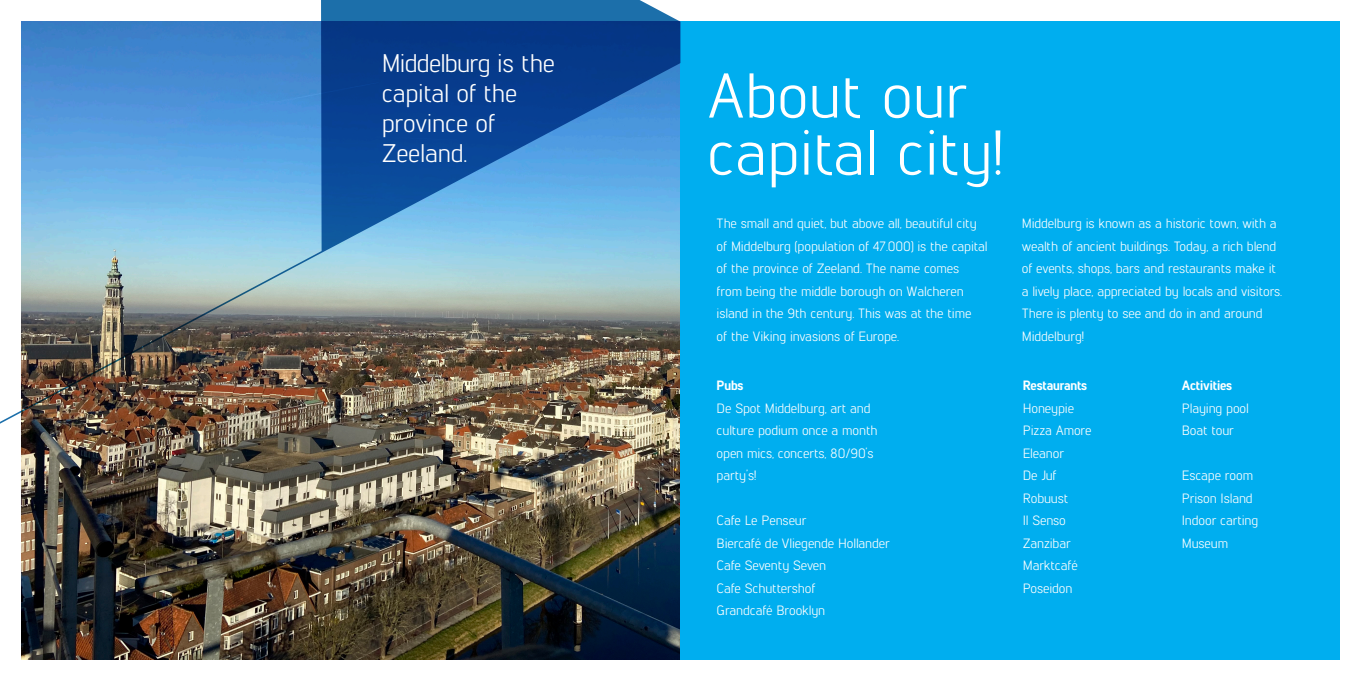
<style>
.page{position:relative;width:1361px;height:681px;background:#fff}
.page>*{position:absolute;margin:0;border:0;box-sizing:border-box;transform-origin:0 0}
.t1{font:63px "Lintel";color:#fff}
.t2{font:25.5px "Lintel";letter-spacing:-.01em;color:#fff}
.t3{font:25.5px "Lintel";letter-spacing:-.03em;color:#fff}
.t4{font:13.5px/22.5px "Lintel";letter-spacing:-.01em;color:#fff}
.t5{font:800 13.5px "Lintel";letter-spacing:-.01em;color:#fff}
</style>
<div class="page">
<img style="left:21px;top:468px;width:659px;height:191px">
<div style="left:680px;top:21px;width:659px;height:638px;background:#00aeef"></div>
<img style="left:0;top:0;width:680px;height:468px">
<p class="t3" style="left:382px;top:46px;width:175px">Middelburg is the</p>
<p class="t2" style="left:382px;top:76px;width:137px">capital of the</p>
<p class="t2" style="left:382px;top:106px;width:115px">province of</p>
<p class="t2" style="left:382px;top:136px;width:87px">Zeeland.</p>
<p class="t1" style="left:707px;top:52px;width:262px">About our</p>
<p class="t1" style="left:707px;top:109px;width:297px">capital city!</p>
<p class="t4" style="left:716px;top:211px;width:272px">The small and quiet, but above all, beautiful city of Middelburg (population of 47.000) is the capital of the province of Zeeland. The name comes from being the middle borough on Walcheren island in the 9th century. This was at the time</p>
<p class="t4" style="left:716px;top:324px;width:184px">of the Viking invasions of Europe.</p>
<p class="t4" style="left:1022px;top:211px;width:262px">Middelburg is known as a historic town, with a wealth of ancient buildings. Today, a rich blend of events, shops, bars and restaurants make it a lively place, appreciated by locals and visitors.<br>There is plenty to see and do in and around Middelburg!</p>
<p class="t5" style="left:716px;top:375px;width:28px">Pubs</p>
<p class="t5" style="left:1022px;top:375px;width:66px">Restaurants</p>
<p class="t5" style="left:1181px;top:375px;width:52px">Activities</p>
<p class="t4" style="left:716px;top:395px;width:155px">De Spot Middelburg, art and</p>
<p class="t4" style="left:1022px;top:395px;width:53px">Honeypie</p>
<p class="t4" style="left:1181px;top:395px;width:69px">Playing pool</p>
<p class="t4" style="left:716px;top:418px;width:162px">culture podium once a month</p>
<p class="t4" style="left:1022px;top:418px;width:70px">Pizza Amore</p>
<p class="t4" style="left:1181px;top:418px;width:54px">Boat tour</p>
<p class="t4" style="left:716px;top:440px;width:159px">open mics, concerts, 80/90’s</p>
<p class="t4" style="left:1022px;top:440px;width:43px">Eleanor</p>
<p class="t4" style="left:716px;top:463px;width:41px">party’s!</p>
<p class="t4" style="left:1022px;top:463px;width:35px">De Juf</p>
<p class="t4" style="left:1181px;top:463px;width:73px">Escape room</p>
<p class="t4" style="left:1022px;top:485px;width:47px">Robuust</p>
<p class="t4" style="left:1181px;top:485px;width:73px">Prison Island</p>
<p class="t4" style="left:716px;top:508px;width:91px">Cafe Le Penseur</p>
<p class="t4" style="left:1022px;top:508px;width:45px">Il Senso</p>
<p class="t4" style="left:1181px;top:508px;width:78px">Indoor carting</p>
<p class="t4" style="left:716px;top:530px;width:175px">Biercafé de Vliegende Hollander</p>
<p class="t4" style="left:1022px;top:530px;width:50px">Zanzibar</p>
<p class="t4" style="left:1181px;top:530px;width:48px">Museum</p>
<p class="t4" style="left:716px;top:553px;width:111px">Cafe Seventy Seven</p>
<p class="t4" style="left:1022px;top:553px;width:57px">Marktcafé</p>
<p class="t4" style="left:716px;top:575px;width:100px">Cafe Schuttershof</p>
<p class="t4" style="left:1022px;top:575px;width:51px">Poseidon</p>
<p class="t4" style="left:716px;top:598px;width:110px">Grandcafé Brooklyn</p>
</div>
